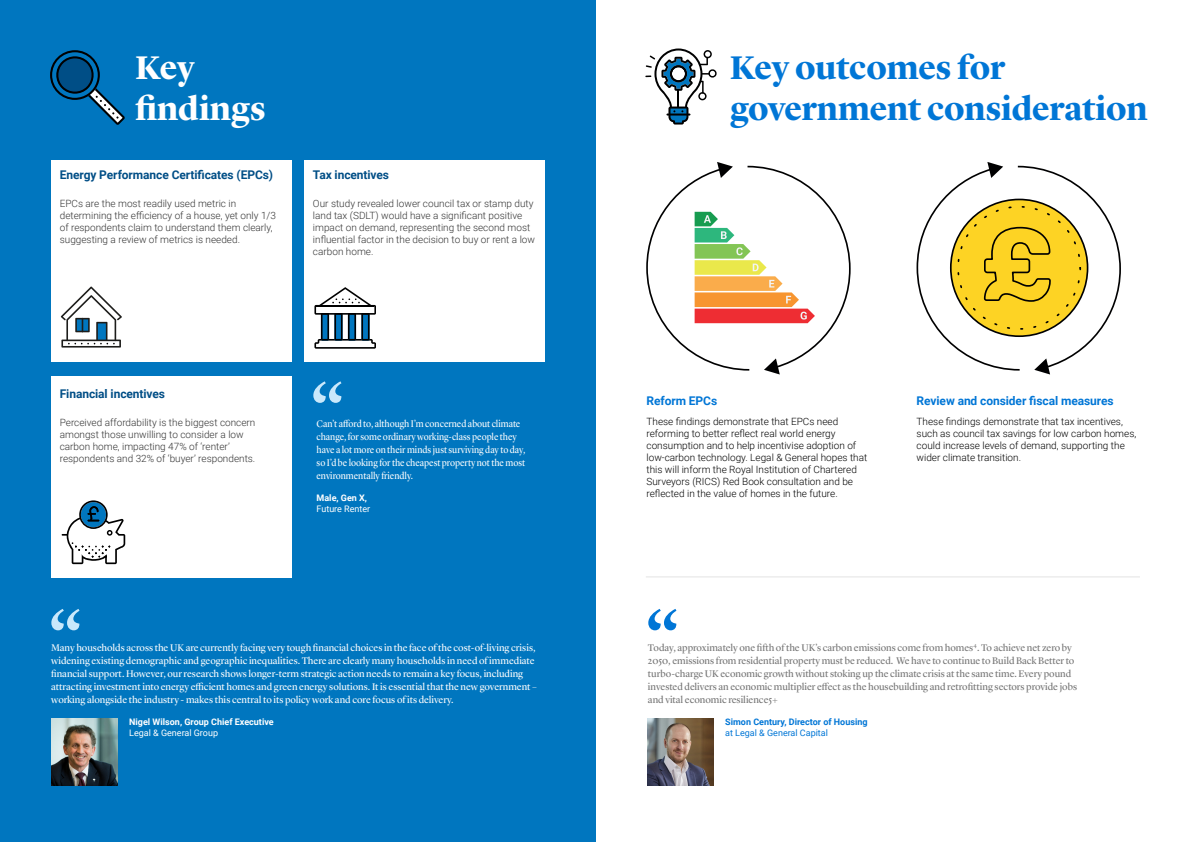
<style>
.page{position:relative;width:1191px;height:842px;background:#fff}
.page>*{position:absolute;margin:0;border:0;box-sizing:border-box;transform-origin:0 0}
.t1{font:700 75px "Lyon Display";color:#c9e8fb}
.t2{font:700 75px "Lyon Display";color:#0076d6}
.Stat{font:700 34px/40.8px "Lyon Display";letter-spacing:-.005em;color:#0076d6}
.Stat-2{font:700 34px/40.8px "Lyon Display";color:#fff}
.Heading_2_blue{font:700 12px "Roboto";letter-spacing:-.005em;color:#004e86}
.Heading_2_blue-2{font:700 12px "Roboto";letter-spacing:-.005em;color:#0076d6}
.Quote_text{font:10px/13px "Lyon Display";color:#fff}
.Body_Charcoal{font:300 10px/12px "Roboto";color:#333}
.Body_Charcoal-2{font:300 10px/12px "Roboto";color:#000}
.Quote_text-2{font:10px/13px "Lyon Display";color:#737373}
.Quote_text-3{font:10px/13px "Lyon Display";color:#fff;scale:.92 1}
.Quote_name{font:700 9px/10.8px "Roboto";color:#0076d6}
.Quote_name-2{font:700 9px/10.8px "Roboto";color:#fff}
.Quote_name-3{font:9px/10.8px "Roboto";color:#fff}
.s1{font-weight:700}
.s2{font-weight:400}
</style>
<div class="page">
<div style="left:0;top:0;width:595px;height:842px;background:#0076bf"></div>
<div style="left:51px;top:160px;width:241px;height:202px;background:#fff"></div>
<div style="left:51px;top:376px;width:241px;height:201px;background:#fff"></div>
<div style="left:304px;top:160px;width:241px;height:202px;background:#fff"></div>
<img style="left:647px;top:719px;width:67px;height:66px">
<img style="left:51px;top:719px;width:67px;height:66px">
<svg style="left:62px;top:500px;width:63px;height:64px"></svg>
<svg style="left:314px;top:287px;width:62px;height:62px"></svg>
<svg style="left:61px;top:286px;width:61px;height:62px"></svg>
<svg style="left:645px;top:48px;width:72px;height:77px"></svg>
<svg style="left:646px;top:162px;width:205px;height:212px"></svg>
<svg style="left:916px;top:162px;width:205px;height:212px"></svg>
<div style="left:957px;top:206px;width:124px;height:124px;border:2px dashed #000002;border-radius:50%"></div>
<svg style="left:50px;top:50px;width:75px;height:75px"></svg>
<hr style="left:646px;top:576px;width:494px;height:1px;background:#e3e3e3">
<p class="Stat-2" style="left:135px;top:44px;width:132px">Key findings</p>
<p class="Stat" style="left:730px;top:44px;width:419px">Key outcomes for government consideration</p>
<p class="Heading_2_blue" style="left:60px;top:167px;width:215px">Energy Performance Certificates (EPCs)</p>
<p class="Body_Charcoal" style="left:60px;top:197px;width:218px">EPCs are the most readily used metric in determining the efficiency of a house, yet only 1/3 of respondents claim to understand them clearly, suggesting a review of metrics is needed.</p>
<p class="Heading_2_blue" style="left:313px;top:167px;width:78px">Tax incentives</p>
<p class="Body_Charcoal" style="left:313px;top:197px;width:224px">Our study revealed lower council tax or stamp duty land tax (SDLT) would have a significant positive impact on demand, representing the second most influential factor in the decision to buy or rent a low carbon home.</p>
<p class="Heading_2_blue" style="left:60px;top:386px;width:107px">Financial incentives</p>
<p class="Body_Charcoal" style="left:60px;top:416px;width:197px">Perceived affordability is the biggest concern amongst those unwilling to consider a low carbon home, impacting 47% of ‘renter’ respondents and 32% of ‘buyer’ respondents.</p>
<p class="t1" style="left:47px;top:583px;width:39px">“</p>
<p class="t1" style="left:309px;top:355px;width:39px">“</p>
<p class="Quote_text-3" style="left:316px;top:416px;width:228px">Can’t afford to, although I’m concerned about climate change, for some ordinary working-class people they have a lot more on their minds just surviving day to day, so I’d be looking for the cheapest property not the most environmentally friendly.</p>
<p class="Quote_name-3" style="left:316px;top:492px;width:55px"><span class="s1">Male, Gen X,<br></span>Future Renter</p>
<p class="Quote_text" style="left:51px;top:640px;width:487px">Many households across the UK are currently facing very tough financial choices in the face of the cost-of-living crisis, widening existing demographic and geographic inequalities. There are clearly many households in need of immediate financial support. However, our research shows longer-term strategic action needs to remain a key focus, including attracting investment into energy efficient homes and green energy solutions. It is essential that the new government – working alongside the industry - makes this central to its policy work and core focus of its delivery.</p>
<p class="Quote_name-2" style="left:129px;top:716px;width:146px">Nigel Wilson, Group Chief Executive<br><span class="s2">Legal &amp; General Group</span></p>
<p class="Heading_2_blue-2" style="left:646px;top:392px;width:72px">Reform EPCs</p>
<p class="Body_Charcoal-2" style="left:646px;top:415px;width:222px">These findings demonstrate that EPCs need reforming to better reflect real world energy consumption and to help incentivise adoption of low-carbon technology. Legal &amp; General hopes that this will inform the Royal Institution of Chartered Surveyors (RICS) Red Book consultation and be reflected in the value of homes in the future.</p>
<p class="t2" style="left:643px;top:583px;width:39px">“</p>
<p class="Heading_2_blue-2" style="left:916px;top:392px;width:198px">Review and consider fiscal measures</p>
<p class="Body_Charcoal-2" style="left:916px;top:415px;width:221px">These findings demonstrate that tax incentives, such as council tax savings for low carbon homes, could increase levels of demand, supporting the wider climate transition.</p>
<p class="Quote_text-2" style="left:648px;top:640px;width:430px">Today, approximately one fifth of the UK’s carbon emissions come from homes<sup>4</sup>. To achieve net zero by 2050, emissions from residential property must be reduced. We have to continue to Build Back Better to turbo-charge UK economic growth without stoking up the climate crisis at the same time. Every pound invested delivers an economic multiplier effect as the housebuilding and retrofitting sectors provide jobs and vital economic resilience5+</p>
<p class="Quote_name" style="left:725px;top:716px;width:144px">Simon Century, Director of Housing <span class="s2">at Legal &amp; General Capital</span></p>
</div>
